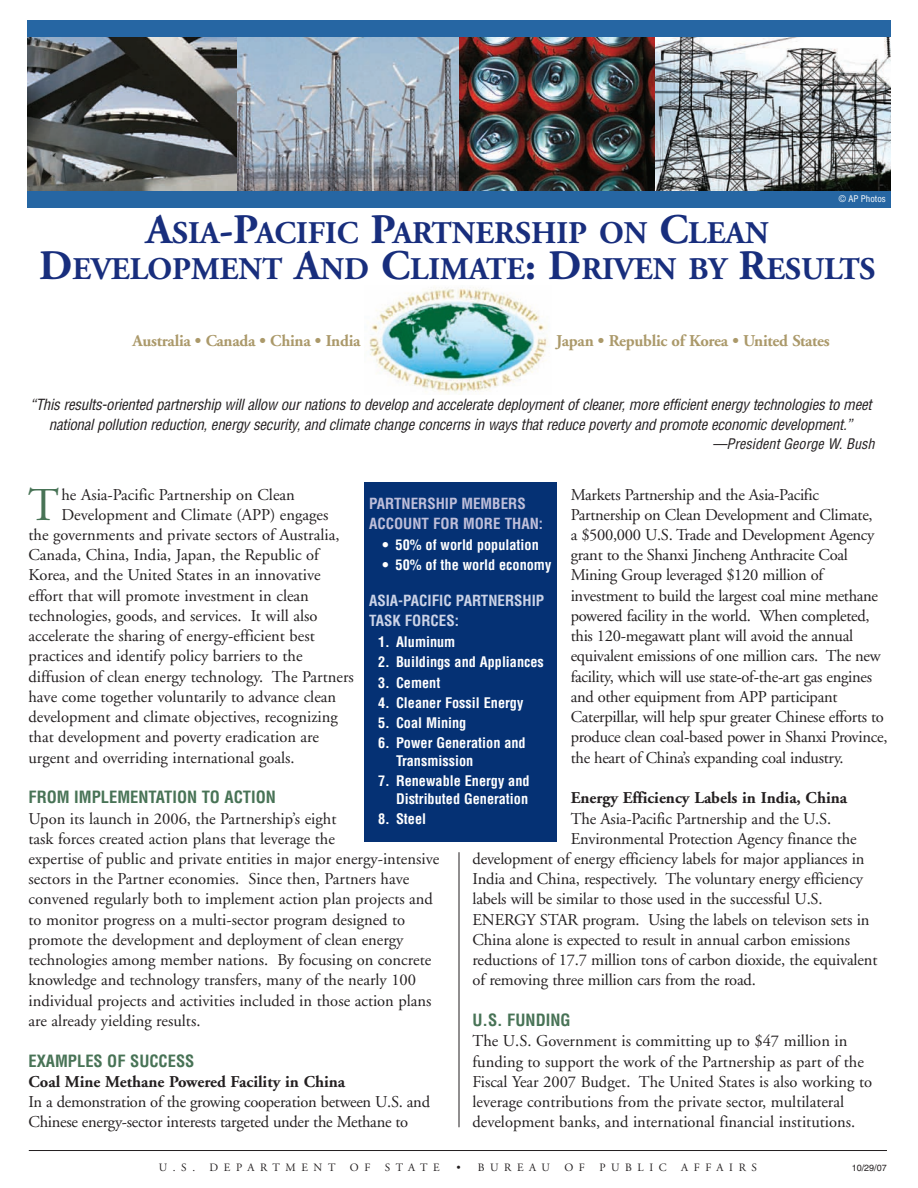
<style>
.page{position:relative;width:918px;height:1188px;background:#fff}
.page>*{position:absolute;margin:0;border:0;box-sizing:border-box;transform-origin:0 0}
.t1{font:46.95px "Adobe Garamond";color:#487356}
.t2{font:700 31.5px/36px "Adobe Garamond";color:#182e7d;text-align:center}
.t3{font:16.5px/20.2px "Adobe Garamond";color:#231f20}
.t4{font:16.5px/20.2px "Adobe Garamond";letter-spacing:-.02em;color:#231f20}
.t5{font:700 16.5px "Adobe Garamond";color:#231f20}
.t6{font:700 16.5px "Adobe Garamond";letter-spacing:-.015em;color:#ab996a}
.t7{font:700 condensed 16.5px "Helvetica";color:#487356}
.t8{font:italic condensed 15px/19.5px "Helvetica";letter-spacing:-.02em;color:#231f20;text-align:center}
.t9{font:700 condensed 15px/19.5px "Helvetica";color:#bfbfda}
.t10{font:700 condensed 15px/19.5px "Helvetica";color:#cbd3e7}
.t11{font:700 condensed 14.25px/18px "Helvetica";color:#fff}
.t12{font:italic condensed 14.25px "Helvetica";color:#231f20}
.t13{font:11.25px "Adobe Garamond";letter-spacing:.5em;color:#231f20}
.t14{font:condensed 9px "Helvetica";color:#fff}
.t15{font:9px "Helvetica";color:#231f20}
.s1{font-size:42px}
</style>
<div class="page">
<img style="left:236px;top:37px;width:223px;height:155px">
<img style="left:27px;top:37px;width:209px;height:155px">
<img style="left:655px;top:37px;width:236px;height:155px">
<img style="left:459px;top:37px;width:196px;height:155px">
<hr style="left:29px;top:1150px;width:858px;height:1px;background:#231f20">
<div style="left:27px;top:21px;width:864px;height:16px;background:#2666a3"></div>
<hr style="left:459px;top:852px;width:1px;height:275px;background:#231f20">
<div style="left:27px;top:192px;width:864px;height:16px;background:#2666a3"></div>
<img style="left:369px;top:287px;width:179px;height:107px">
<div style="left:364px;top:483px;width:193px;height:359px;background:#053174"></div>
<p class="t14" style="left:839px;top:194px;width:48px">© AP Photos</p>
<h2 class="t2" style="left:39px;top:218px;width:838px"><span class="s1">A</span>SIA<span class="s1">-P</span>ACIFIC <span class="s1">P</span>ARTNERSHIP ON <span class="s1">C</span>LEAN<br><span class="s1">D</span>EVELOPMENT <span class="s1">A</span>ND <span class="s1">C</span>LIMATE<span class="s1">: D</span>RIVEN BY <span class="s1">R</span>ESULTS</h2>
<p class="t6" style="left:133px;top:334px;width:229px">Australia • Canada • China • India</p>
<p class="t6" style="left:556px;top:334px;width:275px">Japan • Republic of Korea • United States</p>
<p class="t8" style="left:30px;top:395px;width:843px">“This results-oriented partnership will allow our nations to develop and accelerate deployment of cleaner, more efficient energy technologies to meet national pollution reduction, energy security, and climate change concerns in ways that reduce poverty and promote economic development.”</p>
<p class="t12" style="left:712px;top:436px;width:164px">—President George W. Bush</p>
<h1 class="t1" style="left:28px;top:486px;width:33px">T</h1>
<p class="t3" style="left:62px;top:486px;width:235px">he Asia-Pacific Partnership on Clean</p>
<p class="t4" style="left:571px;top:486px;width:318px">Markets Partnership and the Asia-Pacific Partnership on Clean Development and Climate,<br>a $500,000 U.S. Trade and Development Agency grant to the Shanxi Jincheng Anthracite Coal Mining Group leveraged $120 million of investment to build the largest coal mine methane powered facility in the world. When completed, this 120-megawatt plant will avoid the annual equivalent emissions of one million cars. The new facility, which will use state-of-the-art gas engines and other equipment from APP participant Caterpillar, will help spur greater Chinese efforts to produce clean coal-based power in Shanxi Province, the heart of China’s expanding coal industry.</p>
<p class="t5" style="left:571px;top:791px;width:278px">Energy Efficiency Labels in India, China</p>
<p class="t3" style="left:571px;top:810px;width:262px">The Asia-Pacific Partnership and the U.S.</p>
<p class="t3" style="left:571px;top:830px;width:287px">Environmental Protection Agency finance the</p>
<p class="t3" style="left:473px;top:850px;width:394px">development of energy efficiency labels for major appliances in</p>
<p class="t3" style="left:473px;top:870px;width:392px">India and China, respectively. The voluntary energy efficiency</p>
<p class="t3" style="left:473px;top:891px;width:352px">labels will be similar to those used in the successful U.S.</p>
<p class="t3" style="left:473px;top:911px;width:398px">ENERGY STAR program. Using the labels on televison sets in</p>
<p class="t3" style="left:473px;top:931px;width:379px">China alone is expected to result in annual carbon emissions</p>
<p class="t3" style="left:473px;top:951px;width:406px">reductions of 17.7 million tons of carbon dioxide, the equivalent</p>
<p class="t3" style="left:473px;top:972px;width:285px">of removing three million cars from the road.</p>
<p class="t7" style="left:472px;top:1011px;width:100px">U.S. FUNDING</p>
<p class="t3" style="left:472px;top:1032px;width:401px">The U.S. Government is committing up to $47 million in funding to support the work of the Partnership as part of the Fiscal Year 2007 Budget. The United States is also working to leverage contributions from the private sector, multilateral development banks, and international financial institutions.</p>
<p class="t9" style="left:369px;top:494px;width:176px">PARTNERSHIP MEMBERS<br>ACCOUNT FOR MORE THAN:</p>
<p class="t11" style="left:382px;top:536px;width:158px">• 50% of world population</p>
<p class="t11" style="left:382px;top:556px;width:170px">• 50% of the world economy</p>
<p class="t10" style="left:369px;top:591px;width:177px">ASIA-PACIFIC PARTNERSHIP<br>TASK FORCES:</p>
<p class="t11" style="left:378px;top:633px;width:79px">1. Aluminum</p>
<p class="t11" style="left:378px;top:653px;width:167px">2. Buildings and Appliances</p>
<p class="t11" style="left:378px;top:674px;width:64px">3. Cement</p>
<p class="t11" style="left:378px;top:694px;width:147px">4. Cleaner Fossil Energy</p>
<p class="t11" style="left:378px;top:714px;width:90px">5. Coal Mining</p>
<p class="t11" style="left:396px;top:734px;width:131px;text-indent:-18px">6. Power Generation and<br>Transmission</p>
<p class="t11" style="left:378px;top:772px;width:153px;text-align:right">7. Renewable Energy and<br>Distributed Generation</p>
<p class="t11" style="left:378px;top:810px;width:49px">8. Steel</p>
<p class="t3" style="left:62px;top:506px;width:268px">Development and Climate (APP) engages</p>
<p class="t3" style="left:28px;top:526px;width:313px">the governments and private sectors of Australia,</p>
<p class="t3" style="left:28px;top:546px;width:292px">Canada, China, India, Japan, the Republic of</p>
<p class="t3" style="left:28px;top:567px;width:294px">Korea, and the United States in an innovative</p>
<p class="t3" style="left:29px;top:587px;width:282px">effort that will promote investment in clean</p>
<p class="t3" style="left:29px;top:607px;width:290px">technologies, goods, and services. It will also</p>
<p class="t3" style="left:29px;top:627px;width:288px">accelerate the sharing of energy-efficient best</p>
<p class="t3" style="left:29px;top:648px;width:276px">practices and identify policy barriers to the</p>
<p class="t3" style="left:29px;top:668px;width:327px">diffusion of clean energy technology. The Partners</p>
<p class="t3" style="left:29px;top:688px;width:309px">have come together voluntarily to advance clean</p>
<p class="t3" style="left:29px;top:708px;width:311px">development and climate objectives, recognizing</p>
<p class="t3" style="left:29px;top:729px;width:292px">that development and poverty eradication are</p>
<p class="t3" style="left:29px;top:749px;width:268px">urgent and overriding international goals.</p>
<p class="t7" style="left:28px;top:788px;width:249px">FROM IMPLEMENTATION TO ACTION</p>
<p class="t3" style="left:28px;top:810px;width:412px">Upon its launch in 2006, the Partnership’s eight<br>task forces created action plans that leverage the<br>expertise of public and private entities in major energy-intensive sectors in the Partner economies. Since then, Partners have convened regularly both to implement action plan projects and to monitor progress on a multi-sector program designed to promote the development and deployment of clean energy technologies among member nations. By focusing on concrete knowledge and technology transfers, many of the nearly 100 individual projects and activities included in those action plans are already yielding results.</p>
<p class="t7" style="left:28px;top:1051px;width:167px">EXAMPLES OF SUCCESS</p>
<p class="t5" style="left:28px;top:1075px;width:318px">Coal Mine Methane Powered Facility in China</p>
<p class="t4" style="left:28px;top:1093px;width:403px">In a demonstration of the growing cooperation between U.S. and<br>Chinese energy-sector interests targeted under the Methane to</p>
<p class="t13" style="left:159px;top:1163px;width:38px">U.S.</p>
<p class="t13" style="left:210px;top:1163px;width:127px">DEPARTMENT</p>
<p class="t13" style="left:350px;top:1163px;width:22px">O F</p>
<p class="t13" style="left:385px;top:1163px;width:56px">STATE</p>
<p class="t13" style="left:457px;top:1163px;width:95px">• BUREAU</p>
<p class="t13" style="left:564px;top:1163px;width:22px">O F</p>
<p class="t13" style="left:599px;top:1163px;width:69px">PUBLIC</p>
<p class="t13" style="left:681px;top:1163px;width:78px">AFFAIRS</p>
<p class="t15" style="left:852px;top:1165px;width:37px">10/29/07</p>
</div>
